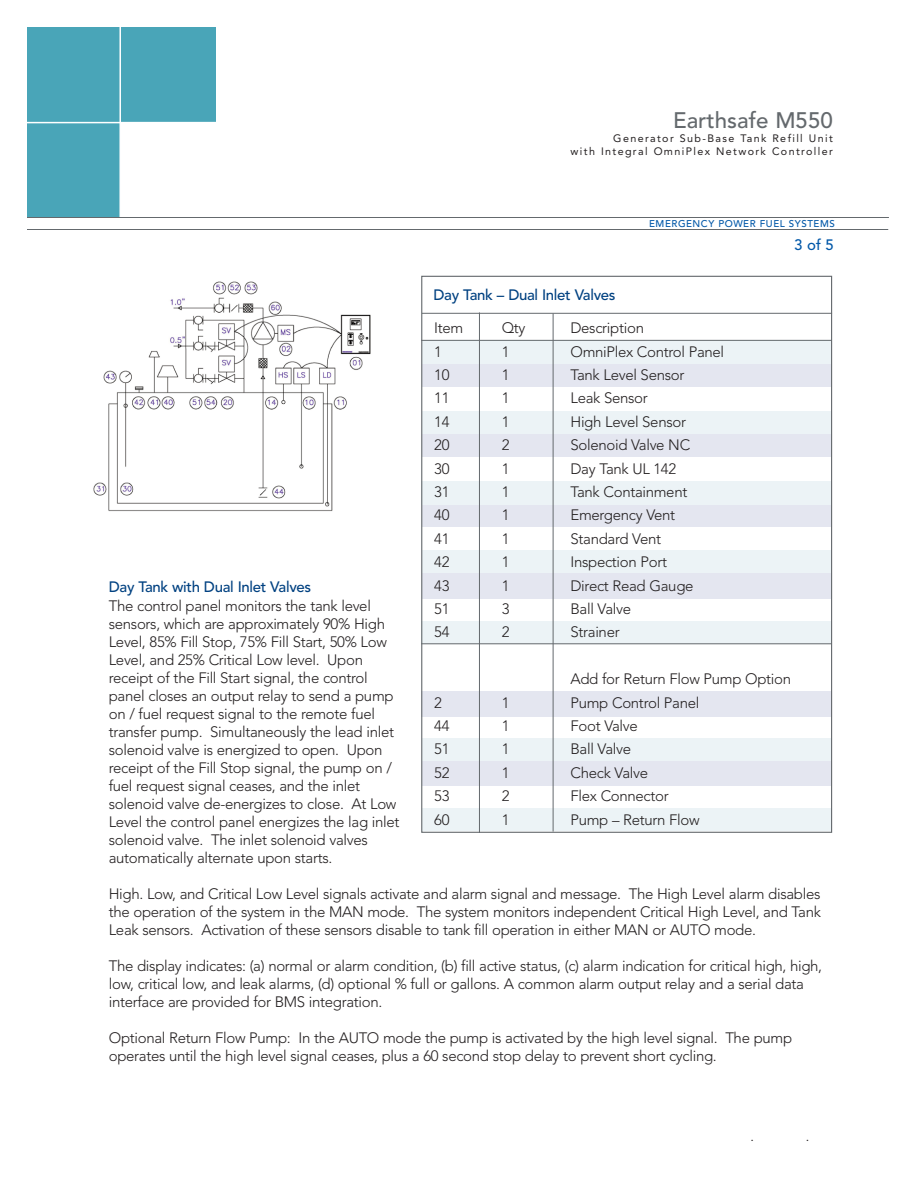
<style>
.page{position:relative;width:918px;height:1188px;background:#fff}
.page>*{position:absolute;margin:0;border:0;box-sizing:border-box;transform-origin:0 0}
.t1{font:500 22.35px "Avenir";color:#64696d}
.t2{font:300 15px/18px "Avenir";letter-spacing:-.02em;color:#231f20}
.t3{font:500 15px "Avenir";letter-spacing:-.02em;color:#014181}
.t4{font:500 15px "Avenir";color:#0157a8}
.t5{font:12.75px "Avenir";color:#231f20}
.t6{font:10.8px/12.9px "Avenir";letter-spacing:.13em;color:#231f20;text-align:right}
.t7{font:500 9.75px "Avenir";letter-spacing:.055em;color:#0157a8}
</style>
<div class="page">
<div style="left:423px;top:808px;width:408px;height:23px;background:#ecf3f6"></div>
<div style="left:422px;top:761px;width:409px;height:25px;background:#e4e6f0"></div>
<div style="left:422px;top:738px;width:409px;height:23px;background:#ecf3f6"></div>
<div style="left:422px;top:692px;width:410px;height:25px;background:#e4e6f0"></div>
<div style="left:422px;top:621px;width:409px;height:23px;background:#ecf3f6"></div>
<div style="left:423px;top:573px;width:408px;height:26px;background:#e4e6f0"></div>
<div style="left:423px;top:550px;width:409px;height:23px;background:#ecf3f6"></div>
<div style="left:423px;top:503px;width:408px;height:24px;background:#e4e6f0"></div>
<div style="left:421px;top:481px;width:410px;height:23px;background:#ecf3f6"></div>
<div style="left:27px;top:27px;width:189px;height:95px;background:#49a5b8"></div>
<div style="left:27px;top:123px;width:94px;height:94px;background:#49a5b8"></div>
<hr style="left:119px;top:27px;width:2px;height:190px;background:#fff">
<hr style="left:27px;top:217px;width:862px;height:1px;background:#64696d">
<hr style="left:27px;top:229px;width:861px;height:1px;background:#64696d">
<img style="left:93px;top:281px;width:278px;height:231px">
<div style="left:423px;top:434px;width:408px;height:23px;background:#e4e6f0"></div>
<div style="left:423px;top:411px;width:409px;height:23px;background:#ecf3f6"></div>
<div style="left:423px;top:364px;width:408px;height:23px;background:#e4e6f0"></div>
<div style="left:423px;top:340px;width:409px;height:24px;background:#ecf3f6"></div>
<hr style="left:422px;top:313px;width:410px;height:1px;background:#64696d">
<hr style="left:479px;top:312px;width:1px;height:521px;background:#64696d">
<hr style="left:553px;top:314px;width:1px;height:518px;background:#64696d">
<hr style="left:421px;top:340px;width:411px;height:1px;background:#64696d">
<hr style="left:421px;top:643px;width:410px;height:1px;background:#64696d">
<h1 class="t1" style="left:673px;top:111px;width:161px">Earthsafe M550</h1>
<p class="t6" style="left:571px;top:133px;width:264px">Generator Sub-Base Tank Refill Unit<br>with Integral OmniPlex Network Controller</p>
<p class="t7" style="left:649px;top:220px;width:187px">EMERGENCY POWER FUEL SYSTEMS</p>
<p class="t4" style="left:794px;top:238px;width:41px">3of5</p>
<p class="t3" style="left:434px;top:289px;width:183px">Day Tank – Dual Inlet Valves</p>
<p class="t2" style="left:434px;top:320px;width:31px">Item</p>
<p class="t2" style="left:502px;top:320px;width:25px">Qty</p>
<p class="t2" style="left:571px;top:320px;width:75px">Description</p>
<p class="t2" style="left:434px;top:344px;width:9px">1</p>
<p class="t2" style="left:502px;top:344px;width:9px">1</p>
<p class="t2" style="left:571px;top:344px;width:155px">OmniPlex Control Panel</p>
<p class="t2" style="left:434px;top:367px;width:17px">10</p>
<p class="t2" style="left:502px;top:367px;width:9px">1</p>
<p class="t2" style="left:571px;top:367px;width:115px">Tank Level Sensor</p>
<p class="t2" style="left:434px;top:391px;width:17px">11</p>
<p class="t2" style="left:502px;top:391px;width:9px">1</p>
<p class="t2" style="left:571px;top:391px;width:79px">Leak Sensor</p>
<p class="t2" style="left:434px;top:414px;width:17px">14</p>
<p class="t2" style="left:502px;top:414px;width:9px">1</p>
<p class="t2" style="left:571px;top:414px;width:117px">High Level Sensor</p>
<p class="t2" style="left:434px;top:437px;width:17px">20</p>
<p class="t2" style="left:502px;top:437px;width:9px">2</p>
<p class="t2" style="left:571px;top:437px;width:121px">Solenoid Valve NC</p>
<p class="t2" style="left:434px;top:461px;width:17px">30</p>
<p class="t2" style="left:502px;top:461px;width:9px">1</p>
<p class="t2" style="left:571px;top:461px;width:107px">Day Tank UL 142</p>
<p class="t2" style="left:434px;top:484px;width:17px">31</p>
<p class="t2" style="left:502px;top:484px;width:9px">1</p>
<p class="t2" style="left:571px;top:484px;width:118px">Tank Containment</p>
<p class="t2" style="left:434px;top:508px;width:17px">40</p>
<p class="t2" style="left:502px;top:508px;width:9px">1</p>
<p class="t2" style="left:571px;top:508px;width:106px">Emergency Vent</p>
<p class="t2" style="left:434px;top:531px;width:17px">41</p>
<p class="t2" style="left:502px;top:531px;width:9px">1</p>
<p class="t2" style="left:571px;top:531px;width:92px">Standard Vent</p>
<p class="t2" style="left:434px;top:554px;width:17px">42</p>
<p class="t2" style="left:502px;top:554px;width:9px">1</p>
<p class="t2" style="left:571px;top:554px;width:98px">Inspection Port</p>
<p class="t2" style="left:434px;top:578px;width:17px">43</p>
<p class="t2" style="left:502px;top:578px;width:9px">1</p>
<p class="t2" style="left:571px;top:578px;width:125px">Direct Read Gauge</p>
<p class="t2" style="left:434px;top:601px;width:17px">51</p>
<p class="t2" style="left:502px;top:601px;width:9px">3</p>
<p class="t2" style="left:571px;top:601px;width:62px">Ball Valve</p>
<p class="t2" style="left:434px;top:625px;width:17px">54</p>
<p class="t2" style="left:502px;top:625px;width:9px">2</p>
<p class="t2" style="left:571px;top:625px;width:51px">Strainer</p>
<p class="t2" style="left:571px;top:671px;width:222px">Add for Return Flow Pump Option</p>
<p class="t2" style="left:434px;top:695px;width:9px">2</p>
<p class="t2" style="left:502px;top:695px;width:9px">1</p>
<p class="t2" style="left:571px;top:695px;width:130px">Pump Control Panel</p>
<p class="t2" style="left:434px;top:718px;width:17px">44</p>
<p class="t2" style="left:502px;top:718px;width:9px">1</p>
<p class="t2" style="left:571px;top:718px;width:69px">Foot Valve</p>
<p class="t2" style="left:434px;top:742px;width:17px">51</p>
<p class="t2" style="left:502px;top:742px;width:9px">1</p>
<p class="t2" style="left:571px;top:742px;width:62px">Ball Valve</p>
<p class="t2" style="left:434px;top:765px;width:17px">52</p>
<p class="t2" style="left:502px;top:765px;width:9px">1</p>
<p class="t2" style="left:571px;top:765px;width:79px">Check Valve</p>
<p class="t2" style="left:434px;top:788px;width:17px">53</p>
<p class="t2" style="left:502px;top:788px;width:9px">2</p>
<p class="t2" style="left:571px;top:788px;width:100px">Flex Connector</p>
<p class="t2" style="left:434px;top:812px;width:17px">60</p>
<p class="t2" style="left:502px;top:812px;width:9px">1</p>
<p class="t2" style="left:571px;top:812px;width:131px">Pump – Return Flow</p>
<p class="t3" style="left:109px;top:581px;width:204px">Day Tank with Dual Inlet Valves</p>
<p class="t2" style="left:109px;top:598px;width:292px">The control panel monitors the tank level sensors, which are approximately 90% High Level, 85% Fill Stop, 75% Fill Start, 50% Low Level, and 25% Critical Low level. Upon receipt of the Fill Start signal, the control panel closes an output relay to send a pump on / fuel request signal to the remote fuel transfer pump. Simultaneously the lead inlet solenoid valve is energized to open. Upon receipt of the Fill Stop signal, the pump on / fuel request signal ceases, and the inlet solenoid valve de-energizes to close. At Low Level the control panel energizes the lag inlet solenoid valve. The inlet solenoid valves automatically alternate upon starts.</p>
<p class="t2" style="left:109px;top:886px;width:714px;text-align:justify">High. Low, and Critical Low Level signals activate and alarm signal and message. The High Level alarm disables the operation of the system in the MAN mode. The system monitors independent Critical High Level, and Tank Leak sensors. Activation of these sensors disable to tank fill operation in either MAN or AUTO mode.</p>
<p class="t2" style="left:109px;top:958px;width:715px">The display indicates: (a) normal or alarm condition, (b) fill active status, (c) alarm indication for critical high, high, low, critical low, and leak alarms, (d) optional % full or gallons. A common alarm output relay and a serial data interface are provided for BMS integration.</p>
<p class="t2" style="left:109px;top:1030px;width:685px">Optional Return Flow Pump: In the AUTO mode the pump is activated by the high level signal. The pump operates until the high level signal ceases, plus a 60 second stop delay to prevent short cycling.</p>
<p class="t5" style="left:750px;top:1132px;width:5px">.</p>
<p class="t5" style="left:806px;top:1132px;width:5px">.</p>
</div>
